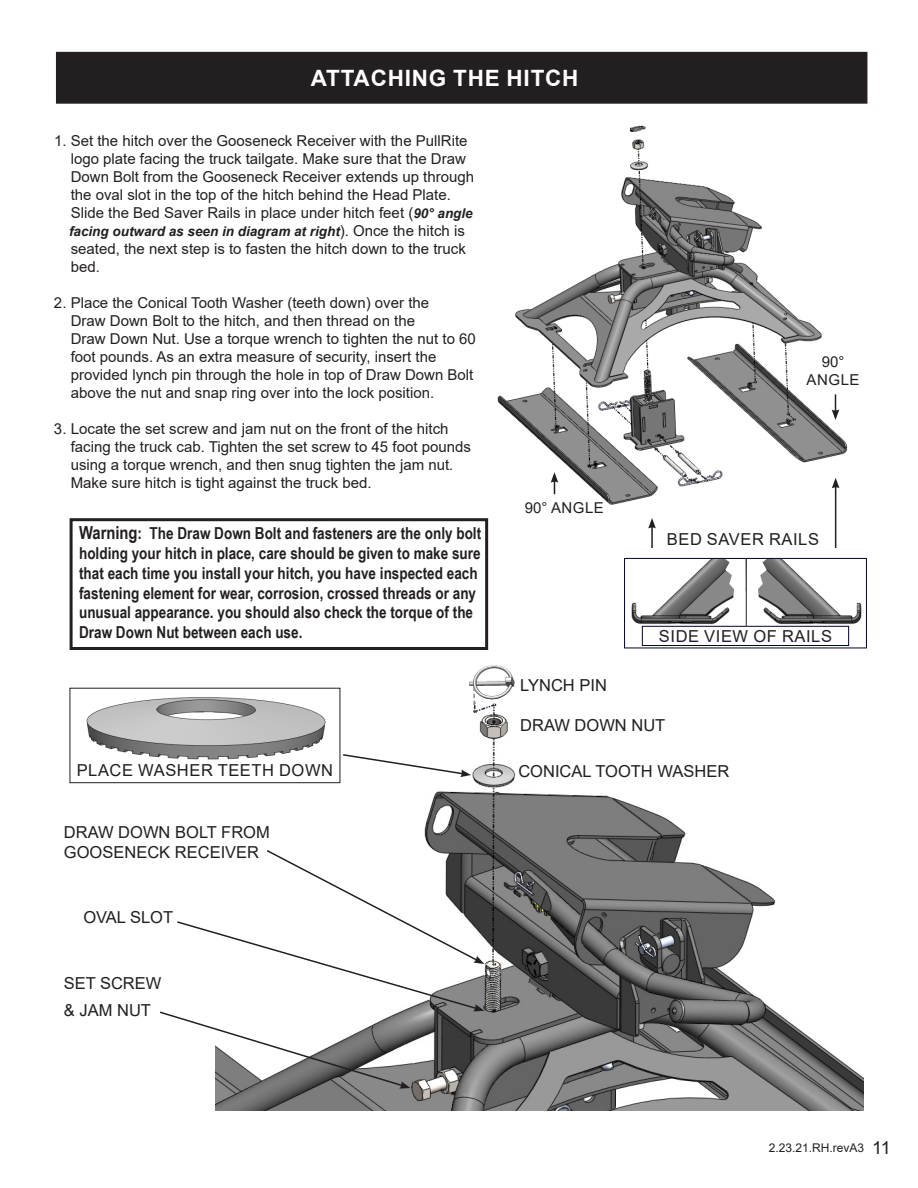
<style>
.page{position:relative;width:918px;height:1188px;background:#fff}
.page>*{position:absolute;margin:0;border:0;box-sizing:border-box;transform-origin:0 0}
.t1{font:700 22.5px "Arial";letter-spacing:.035em;color:#fff}
.t2{font:700 16.5px/19.8px "Arial Narrow";color:#231f20}
.t3{font:16.5px/27px "Arial";color:#231f20}
.t4{font:16.5px "Arial";letter-spacing:.035em;color:#231f20}
.t5{font:15px/18px "Arial";color:#231f20}
.t6{font:italic 700 13.5px "Arial";color:#231f20}
.t7{font:12px "Arial";color:#231f20}
.s1{font-weight:700;font-style:italic;font-size:13.5px}
.s2{font-weight:400;font-style:normal;font-size:15px}
.s3{font-size:18px}
</style>
<div class="page">
<div style="left:57px;top:53px;width:810px;height:50px;background:#231f20"></div>
<div style="left:56px;top:52px;width:811px;height:52px;border:2px solid #231f20"></div>
<img style="left:215px;top:687px;width:649px;height:423px">
<svg style="left:160px;top:849px;width:324px;height:240px"></svg>
<div style="left:787px;top:707px;width:45px;height:27px;background:#fff"></div>
<img style="left:469px;top:665px;width:52px;height:36px">
<svg style="left:460px;top:687px;width:15px;height:25px"></svg>
<img style="left:86px;top:690px;width:252px;height:91px">
<div style="left:70px;top:688px;width:270px;height:95px;border:1px solid #231f20"></div>
<svg style="left:341px;top:753px;width:130px;height:24px"></svg>
<img style="left:497px;top:125px;width:351px;height:386px">
<hr style="left:835px;top:486px;width:1px;height:62px;background:#231f20">
<svg style="left:832px;top:478px;width:7px;height:10px"></svg>
<hr style="left:651px;top:526px;width:2px;height:22px;background:#231f20">
<svg style="left:648px;top:518px;width:8px;height:10px"></svg>
<svg style="left:551px;top:472px;width:7px;height:22px"></svg>
<svg style="left:832px;top:394px;width:7px;height:26px"></svg>
<div style="left:70px;top:518px;width:418px;height:132px;border:3px solid #231f20"></div>
<img style="left:624px;top:560px;width:121px;height:89px">
<img style="left:745px;top:560px;width:122px;height:89px">
<svg style="left:725px;top:560px;width:42px;height:38px"></svg>
<hr style="left:746px;top:559px;width:1px;height:67px;background:#231f20">
<div style="left:624px;top:558px;width:243px;height:90px;border:1px solid #02052d"></div>
<div style="left:642px;top:626px;width:207px;height:20px;border:1px solid #02052d"></div>
<h1 class="t1" style="left:311px;top:62px;width:269px">ATTACHING THE HITCH</h1>
<p class="t5" style="left:71px;top:131px;width:405px;text-indent:-17px">1. Set the hitch over the Gooseneck Receiver with the PullRite logo plate facing the truck tailgate. Make sure that the Draw Down Bolt from the Gooseneck Receiver extends up through the oval slot in the top of the hitch behind the Head Plate.<br>Slide the Bed Saver Rails in place under hitch feet (<span class="s1">90° angle</span></p>
<p class="t6" style="left:69px;top:222px;width:397px">facing outward as seen in diagram at right<span class="s2">). Once the hitch is</span></p>
<p class="t5" style="left:71px;top:239px;width:397px">seated, the next step is to fasten the hitch down to the truck bed.</p>
<p class="t5" style="left:71px;top:293px;width:407px;text-indent:-17px">2. Place the Conical Tooth Washer (teeth down) over the<br>Draw Down Bolt to the hitch, and then thread on the<br>Draw Down Nut. Use a torque wrench to tighten the nut to 60 foot pounds. As an extra measure of security, insert the provided lynch pin through the hole in top of Draw Down Bolt above the nut and snap ring over into the lock position.</p>
<p class="t5" style="left:71px;top:419px;width:402px;text-indent:-17px">3. Locate the set screw and jam nut on the front of the hitch facing the truck cab. Tighten the set screw to 45 foot pounds using a torque wrench, and then snug tighten the jam nut.<br>Make sure hitch is tight against the truck bed.</p>
<p class="t2" style="left:79px;top:523px;width:404px"><span class="s3">Warning</span>: The Draw Down Bolt and fasteners are the only bolt holding your hitch in place, care should be given to make sure that each time you install your hitch, you have inspected each fastening element for wear, corrosion, crossed threads or any unusual appearance. you should also check the torque of the Draw Down Nut between each use.</p>
<p class="t5" style="left:525px;top:499px;width:81px">90° ANGLE</p>
<p class="t5" style="left:807px;top:352px;width:54px;text-align:center">90°<br>ANGLE</p>
<p class="t4" style="left:667px;top:528px;width:154px">BED SAVER RAILS</p>
<p class="t4" style="left:659px;top:625px;width:175px">SIDE VIEW OF RAILS</p>
<p class="t4" style="left:77px;top:759px;width:258px">PLACE WASHER TEETH DOWN</p>
<p class="t3" style="left:64px;top:822px;width:207px;line-height:19.8px">DRAW DOWN BOLT FROM<br>GOOSENECK RECEIVER</p>
<p class="t3" style="left:83px;top:904px;width:91px">OVAL SLOT</p>
<p class="t3" style="left:64px;top:970px;width:99px">SET SCREW &amp; JAM NUT</p>
<p class="t3" style="left:520px;top:671px;width:88px">LYNCH PIN</p>
<p class="t3" style="left:520px;top:711px;width:147px">DRAW DOWN NUT</p>
<p class="t3" style="left:518px;top:757px;width:212px">CONICAL TOOTH WASHER</p>
<p class="t7" style="left:769px;top:1139px;width:124px">2.23.21.RH.revA3 <span class="s3">11</span></p>
</div>
